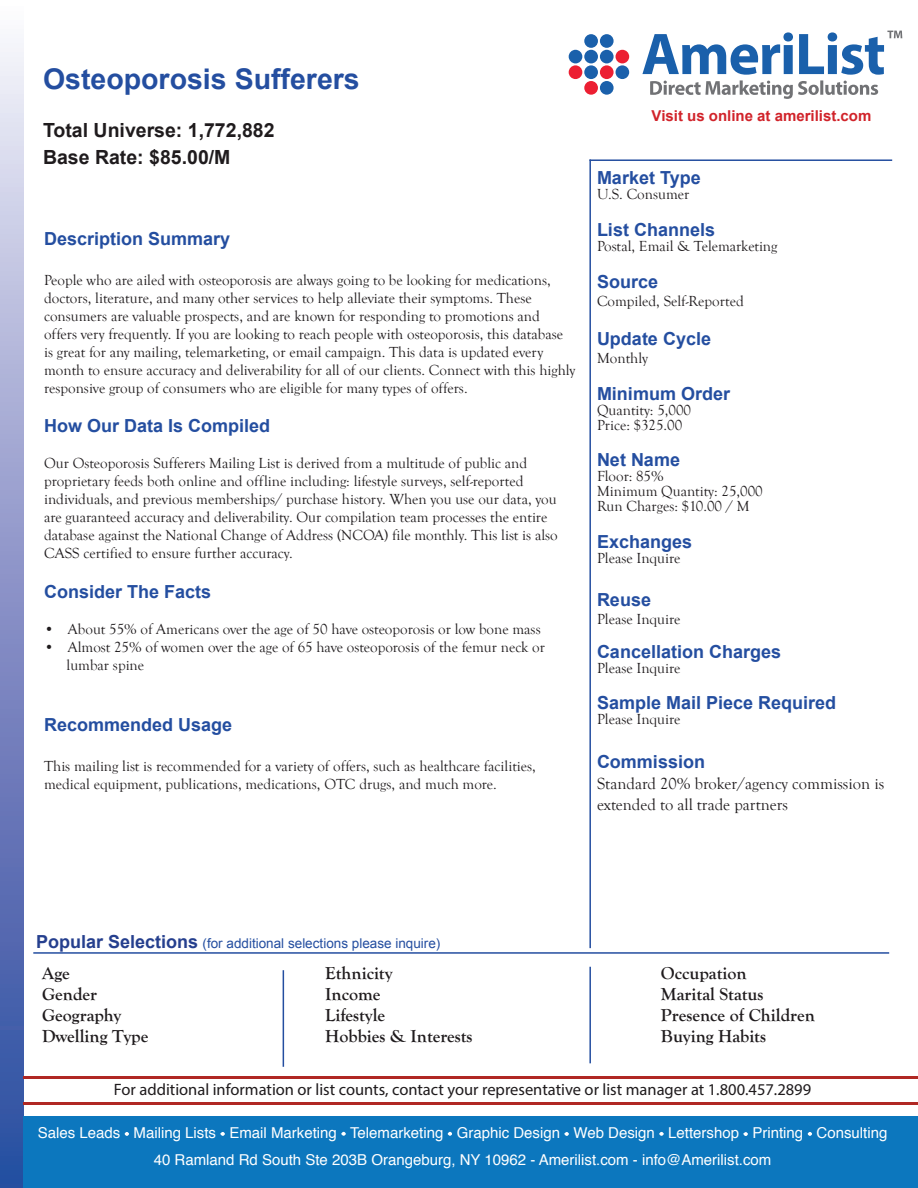
<style>
.page{position:relative;width:918px;height:1188px;background:#fff}
.page>*{position:absolute;margin:0;border:0;box-sizing:border-box;transform-origin:0 0}
.t1{font:700 28.5px "Arial";color:#244ea0}
.t2{font:700 19.5px "Arial";color:#1f1b1d}
.t3{font:700 18px "Arial";color:#244ea0}
.t4{font:700 18px "Goudy Old Style T";color:#1f1b1d}
.t5{font:16.5px "Myriad Pro";color:#1f1b1d}
.t6{font:16.5px/21px "Goudy Old Style T";color:#1f1b1d}
.t7{font:15px/18px "Goudy Old Style T";color:#1f1b1d}
.t8{font:15px "Helvetica";color:#fff}
.t9{font:700 15px "Arial";color:#d1232a}
.t10{font:13.5px "Arial";color:#244ea0}
.s1{font-weight:700;font-size:18px;color:#253f8e}
</style>
<div class="page">
<div style="left:0;top:1px;width:24px;height:1187px;background:linear-gradient(to bottom,#f5eff8,#25439c)"></div>
<div style="left:584px;top:34px;width:14px;height:14px;background:#1a60ab;border-radius:50%"></div>
<div style="left:584px;top:50px;width:14px;height:13px;background:#1a60ab;border-radius:50%"></div>
<div style="left:584px;top:65px;width:14px;height:14px;background:#1a60ab;border-radius:50%"></div>
<div style="left:584px;top:81px;width:14px;height:14px;background:#ec1f32;border-radius:50%"></div>
<div style="left:600px;top:34px;width:14px;height:14px;background:#1a60ab;border-radius:50%"></div>
<div style="left:600px;top:50px;width:14px;height:13px;background:#1a60ab;border-radius:50%"></div>
<div style="left:600px;top:65px;width:14px;height:14px;background:#ec1f32;border-radius:50%"></div>
<div style="left:600px;top:81px;width:14px;height:14px;background:#1a60ab;border-radius:50%"></div>
<div style="left:616px;top:50px;width:13px;height:13px;background:#ec1f32;border-radius:50%"></div>
<svg style="left:642px;top:31px;width:260px;height:68px"></svg>
<div style="left:616px;top:65px;width:13px;height:14px;background:#1a60ab;border-radius:50%"></div>
<div style="left:569px;top:50px;width:13px;height:13px;background:#1a60ab;border-radius:50%"></div>
<div style="left:569px;top:65px;width:13px;height:14px;background:#ec1f32;border-radius:50%"></div>
<hr style="left:24px;top:1102px;width:894px;height:2px;background:#b02823">
<div style="left:24px;top:1117px;width:894px;height:71px;background:#0c77be"></div>
<hr style="left:589px;top:159px;width:303px;height:2px;background:#244ea0">
<hr style="left:589px;top:159px;width:2px;height:789px;background:#244ea0">
<svg style="left:125px;top:1132px;width:4px;height:4px"></svg>
<svg style="left:221px;top:1132px;width:4px;height:4px"></svg>
<svg style="left:342px;top:1132px;width:4px;height:4px"></svg>
<svg style="left:448px;top:1132px;width:4px;height:4px"></svg>
<svg style="left:565px;top:1132px;width:4px;height:4px"></svg>
<svg style="left:660px;top:1132px;width:4px;height:4px"></svg>
<svg style="left:744px;top:1132px;width:4px;height:4px"></svg>
<svg style="left:808px;top:1132px;width:4px;height:4px"></svg>
<hr style="left:24px;top:1076px;width:894px;height:3px;background:#b02823">
<hr style="left:33px;top:952px;width:856px;height:2px;background:#244ea0">
<hr style="left:283px;top:970px;width:1px;height:97px;background:#244ea0">
<hr style="left:589px;top:967px;width:2px;height:96px;background:#244ea0">
<p class="t1" style="left:43px;top:60px;width:318px">Osteoporosis Sufferers</p>
<p class="t2" style="left:43px;top:117px;width:233px">Total Universe: 1,772,882</p>
<p class="t2" style="left:43px;top:144px;width:189px">Base Rate: $85.00/M</p>
<p class="t3" style="left:44px;top:227px;width:188px">Description Summary</p>
<p class="t7" style="left:44px;top:271px;width:533px">People who are ailed with osteoporosis are always going to be looking for medications, doctors, literature, and many other services to help alleviate their symptoms. These consumers are valuable prospects, and are known for responding to promotions and offers very frequently. If you are looking to reach people with osteoporosis, this database is great for any mailing, telemarketing, or email campaign. This data is updated every month to ensure accuracy and deliverability for all of our clients. Connect with this highly responsive group of consumers who are eligible for many types of offers.</p>
<p class="t3" style="left:44px;top:414px;width:228px">How Our Data Is Compiled</p>
<p class="t7" style="left:44px;top:455px;width:515px">Our Osteoporosis Sufferers Mailing List is derived from a multitude of public and proprietary feeds both online and offline including: lifestyle surveys, self-reported individuals, and previous memberships/ purchase history. When you use our data, you are guaranteed accuracy and deliverability. Our compilation team processes the entire database against the National Change of Address (NCOA) file monthly. This list is also CASS certified to ensure further accuracy.</p>
<p class="t3" style="left:44px;top:580px;width:169px">Consider The Facts</p>
<p class="t7" style="left:44px;top:620px;width:498px">• About 55% of Americans over the age of 50 have osteoporosis or low bone mass</p>
<p class="t7" style="left:67px;top:638px;width:480px;text-indent:-23px">• Almost 25% of women over the age of 65 have osteoporosis of the femur neck or lumbar spine</p>
<p class="t3" style="left:44px;top:713px;width:190px">Recommended Usage</p>
<p class="t7" style="left:44px;top:757px;width:493px">This mailing list is recommended for a variety of offers, such as healthcare facilities, medical equipment, publications, medications, OTC drugs, and much more.</p>
<p class="t9" style="left:652px;top:106px;width:221px">Visit us online at amerilist.com</p>
<p class="t3" style="left:597px;top:166px;width:105px">Market Type</p>
<p class="t7" style="left:597px;top:186px;width:94px">U.S. Consumer</p>
<p class="t3" style="left:597px;top:218px;width:120px">List Channels</p>
<p class="t7" style="left:597px;top:237px;width:182px">Postal, Email &amp; Telemarketing</p>
<p class="t3" style="left:597px;top:269px;width:63px">Source</p>
<p class="t7" style="left:597px;top:292px;width:148px">Compiled, Self-Reported</p>
<p class="t3" style="left:597px;top:327px;width:116px">Update Cycle</p>
<p class="t7" style="left:597px;top:350px;width:53px">Monthly</p>
<p class="t3" style="left:597px;top:382px;width:135px">Minimum Order</p>
<p class="t7" style="left:597px;top:401px;width:96px">Quantity: 5,000</p>
<p class="t7" style="left:597px;top:416px;width:87px">Price: $325.00</p>
<p class="t3" style="left:597px;top:448px;width:85px">Net Name</p>
<p class="t7" style="left:597px;top:468px;width:68px">Floor: 85%</p>
<p class="t7" style="left:597px;top:483px;width:167px">Minimum Quantity: 25,000</p>
<p class="t7" style="left:597px;top:498px;width:154px">Run Charges: $10.00 / M</p>
<p class="t3" style="left:597px;top:530px;width:97px">Exchanges</p>
<p class="t7" style="left:597px;top:549px;width:85px">Please Inquire</p>
<p class="t3" style="left:597px;top:588px;width:56px">Reuse</p>
<p class="t7" style="left:597px;top:611px;width:85px">Please Inquire</p>
<p class="t3" style="left:597px;top:640px;width:186px">Cancellation Charges</p>
<p class="t7" style="left:597px;top:659px;width:85px">Please Inquire</p>
<p class="t3" style="left:597px;top:691px;width:241px">Sample Mail Piece Required</p>
<p class="t7" style="left:597px;top:711px;width:85px">Please Inquire</p>
<p class="t3" style="left:597px;top:749px;width:110px">Commission</p>
<p class="t6" style="left:597px;top:773px;width:289px">Standard 20% broker/agency commission is extended to all trade partners</p>
<p class="t10" style="left:36px;top:935px;width:406px"><span class="s1">Popular Selections</span> (for additional selections please inquire)</p>
<p class="t4" style="left:42px;top:963px;width:29px">Age</p>
<p class="t4" style="left:42px;top:984px;width:57px">Gender</p>
<p class="t4" style="left:42px;top:1005px;width:81px">Geography</p>
<p class="t4" style="left:42px;top:1026px;width:108px">Dwelling Type</p>
<p class="t4" style="left:325px;top:963px;width:69px">Ethnicity</p>
<p class="t4" style="left:325px;top:984px;width:57px">Income</p>
<p class="t4" style="left:325px;top:1005px;width:61px">Lifestyle</p>
<p class="t4" style="left:325px;top:1026px;width:149px">Hobbies &amp; Interests</p>
<p class="t4" style="left:661px;top:963px;width:87px">Occupation</p>
<p class="t4" style="left:661px;top:984px;width:104px">Marital Status</p>
<p class="t4" style="left:661px;top:1005px;width:156px">Presence of Children</p>
<p class="t4" style="left:661px;top:1026px;width:107px">Buying Habits</p>
<p class="t5" style="left:114px;top:1080px;width:699px">For additional information or list counts, contact your representative or list manager at 1.800.457.2899</p>
<p class="t8" style="left:38px;top:1121px;width:851px">Sales Leads - Mailing Lists - Email Marketing - Telemarketing - Graphic Design - Web Design - Lettershop - Printing - Consulting</p>
<p class="t8" style="left:154px;top:1148px;width:619px">40 Ramland Rd South Ste 203B Orangeburg, NY 10962 - Amerilist.com - info@Amerilist.com</p>
</div>
